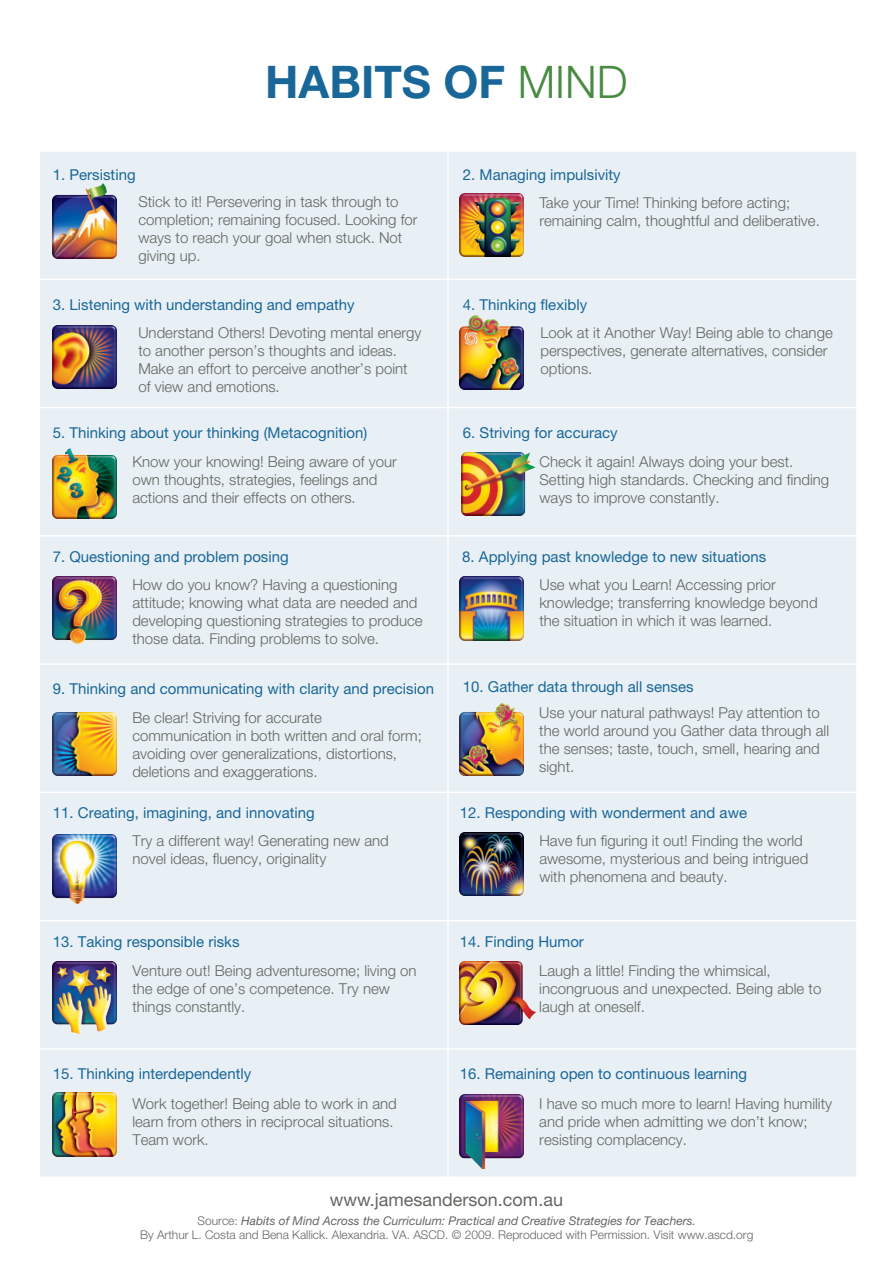
<style>
.page{position:relative;width:893px;height:1263px;background:#fff}
.page>*{position:absolute;margin:0;border:0;box-sizing:border-box;transform-origin:0 0}
.t1{font:700 45px "Helvetica Neue LT Std";color:#196799}
.t2{font:18px "Helvetica Neue LT Std";color:#636761}
.t3{font:300 15px/18px "Helvetica Neue LT Std";color:#636761}
.t4{font:15px "Helvetica Neue LT Std";color:#196799}
.t5{font:300 12px/14.4px "Helvetica Neue LT Std";color:#636761;text-align:center}
.s1{font-weight:300;color:#488b41}
.s2{font-weight:400;font-style:italic}
</style>
<div class="page">
<div style="left:39px;top:151px;width:818px;height:1026px;background:#e8f0f5"></div>
<img style="left:460px;top:577px;width:63px;height:63px">
<img style="left:53px;top:834px;width:63px;height:69px">
<img style="left:460px;top:961px;width:77px;height:63px">
<img style="left:460px;top:703px;width:63px;height:72px">
<img style="left:53px;top:326px;width:63px;height:63px">
<img style="left:460px;top:833px;width:63px;height:63px">
<img style="left:53px;top:576px;width:63px;height:67px">
<img style="left:460px;top:194px;width:63px;height:63px">
<img style="left:460px;top:1095px;width:63px;height:73px">
<img style="left:53px;top:183px;width:63px;height:75px">
<img style="left:53px;top:449px;width:63px;height:70px">
<img style="left:460px;top:315px;width:63px;height:74px">
<img style="left:461px;top:452px;width:74px;height:63px">
<img style="left:53px;top:961px;width:63px;height:73px">
<img style="left:53px;top:712px;width:63px;height:63px">
<img style="left:53px;top:1093px;width:63px;height:63px">
<hr style="left:39px;top:1048px;width:818px;height:2px;background:#fff">
<hr style="left:39px;top:920px;width:818px;height:1px;background:#fff">
<hr style="left:39px;top:792px;width:818px;height:1px;background:#fff">
<hr style="left:39px;top:663px;width:818px;height:2px;background:#fff">
<hr style="left:39px;top:535px;width:818px;height:1px;background:#fff">
<hr style="left:39px;top:407px;width:818px;height:1px;background:#fff">
<hr style="left:39px;top:278px;width:818px;height:2px;background:#fff">
<hr style="left:447px;top:151px;width:2px;height:1026px;background:#fff">
<h1 class="t1" style="left:265px;top:54px;width:364px">HABITS OF <span class="s1">MIND</span></h1>
<p class="t4" style="left:53px;top:166px;width:84px">1. Persisting</p>
<p class="t4" style="left:463px;top:166px;width:159px">2. Managing impulsivity</p>
<p class="t3" style="left:138px;top:192px;width:281px">Stick to it! Persevering in task through to completion; remaining focused. Looking for ways to reach your goal when stuck. Not giving up.</p>
<p class="t3" style="left:539px;top:194px;width:282px">Take your Time! Thinking before acting; remaining calm, thoughtful and deliberative.</p>
<p class="t4" style="left:53px;top:295px;width:303px">3. Listening with understanding and empathy</p>
<p class="t4" style="left:463px;top:295px;width:126px">4. Thinking flexibly</p>
<p class="t3" style="left:138px;top:323px;width:285px">Understand Others! Devoting mental energy to another person’s thoughts and ideas.<br>Make an effort to perceive another’s point of view and emotions.</p>
<p class="t3" style="left:540px;top:323px;width:294px">Look at it Another Way! Being able to change perspectives, generate alternatives, consider options.</p>
<p class="t4" style="left:53px;top:424px;width:316px">5. Thinking about your thinking (Metacognition)</p>
<p class="t4" style="left:463px;top:424px;width:156px">6. Striving for accuracy</p>
<p class="t3" style="left:132px;top:452px;width:266px">Know your knowing! Being aware of your own thoughts, strategies, feelings and actions and their effects on others.</p>
<p class="t3" style="left:539px;top:452px;width:291px">Check it again! Always doing your best.<br>Setting high standards. Checking and finding ways to improve constantly.</p>
<p class="t4" style="left:53px;top:547px;width:237px">7. Questioning and problem posing</p>
<p class="t4" style="left:462px;top:547px;width:305px">8. Applying past knowledge to new situations</p>
<p class="t3" style="left:132px;top:576px;width:292px">How do you know? Having a questioning attitude; knowing what data are needed and developing questioning strategies to produce those data. Finding problems to solve.</p>
<p class="t3" style="left:539px;top:576px;width:280px">Use what you Learn! Accessing prior knowledge; transferring knowledge beyond the situation in which it was learned.</p>
<p class="t4" style="left:53px;top:680px;width:383px">9. Thinking and communicating with clarity and precision</p>
<p class="t4" style="left:463px;top:678px;width:232px">10. Gather data through all senses</p>
<p class="t3" style="left:132px;top:708px;width:291px">Be clear! Striving for accurate communication in both written and oral form; avoiding over generalizations, distortions, deletions and exaggerations.</p>
<p class="t3" style="left:539px;top:703px;width:291px">Use your natural pathways! Pay attention to the world around you Gather data through all the senses; taste, touch, smell, hearing and sight.</p>
<p class="t4" style="left:53px;top:804px;width:264px">11. Creating, imagining, and innovating</p>
<p class="t4" style="left:460px;top:804px;width:289px">12. Responding with wonderment and awe</p>
<p class="t3" style="left:132px;top:832px;width:258px">Try a different way! Generating new and novel ideas, fluency, originality</p>
<p class="t3" style="left:539px;top:832px;width:270px">Have fun figuring it out! Finding the world awesome, mysterious and being intrigued with phenomena and beauty.</p>
<p class="t4" style="left:53px;top:933px;width:188px">13. Taking responsible risks</p>
<p class="t4" style="left:460px;top:933px;width:126px">14. Finding Humor</p>
<p class="t3" style="left:132px;top:961px;width:286px">Venture out! Being adventuresome; living on the edge of one’s competence. Try new things constantly.</p>
<p class="t3" style="left:539px;top:961px;width:284px">Laugh a little! Finding the whimsical, incongruous and unexpected. Being able to laugh at oneself.</p>
<p class="t4" style="left:53px;top:1065px;width:200px">15. Thinking interdependently</p>
<p class="t4" style="left:460px;top:1065px;width:289px">16. Remaining open to continuous learning</p>
<p class="t3" style="left:132px;top:1094px;width:266px">Work together! Being able to work in and learn from others in reciprocal situations.<br>Team work.</p>
<p class="t3" style="left:539px;top:1094px;width:294px">I have so much more to learn! Having humility and pride when admitting we don’t know; resisting complacency.</p>
<p class="t2" style="left:330px;top:1189px;width:235px">www.jamesanderson.com.au</p>
<p class="t5" style="left:140px;top:1213px;width:615px">Source: <span class="s2">Habits of Mind Across the Curriculum: Practical and Creative Strategies for Teachers.<br></span>By Arthur L. Costa and Bena Kallick. Alexandria. VA. ASCD. © 2009. Reproduced with Permission. Visit www.ascd.org</p>
</div>
